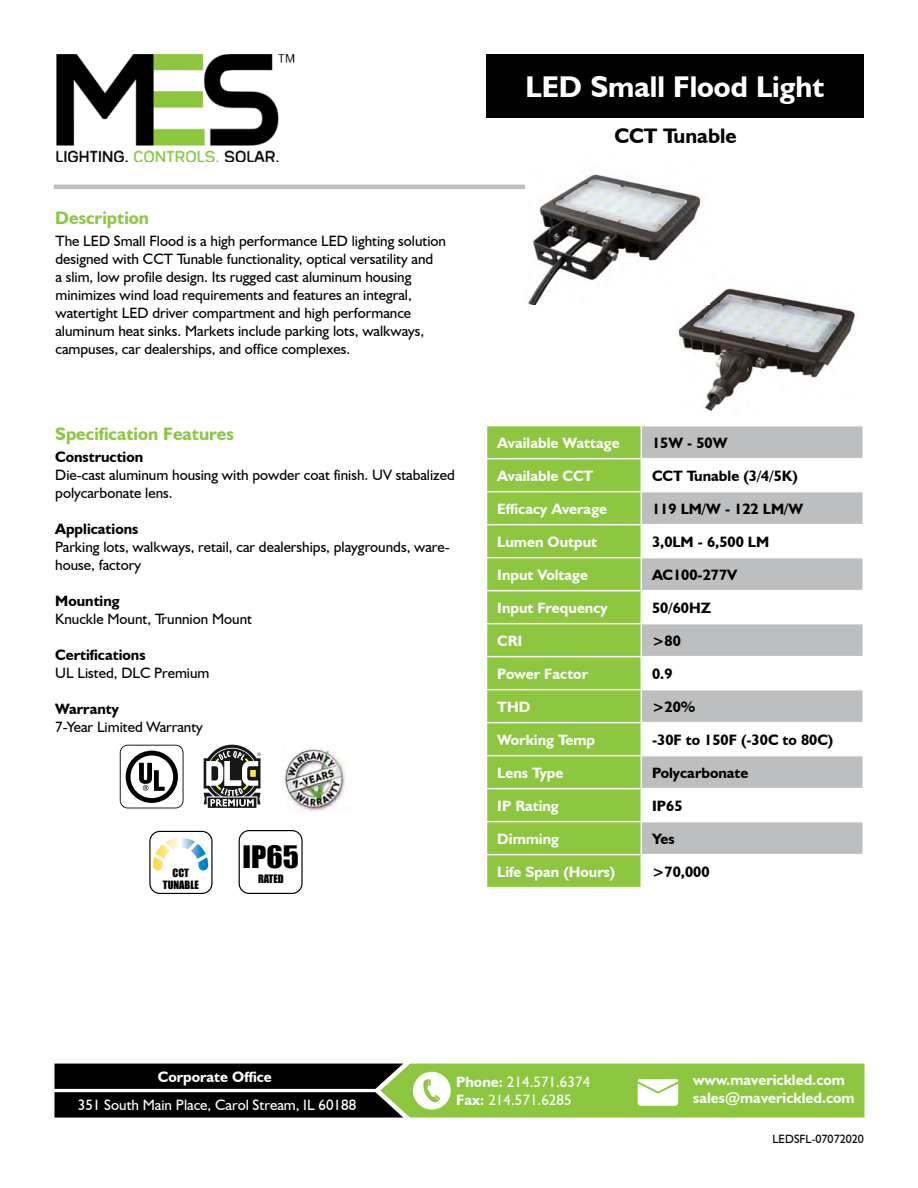
<style>
.page{position:relative;width:918px;height:1188px;background:#fff}
.page>*{position:absolute;margin:0;border:0;box-sizing:border-box;transform-origin:0 0}
.t1{font:700 30px "Humanist 521 BT";color:#fff}
.t2{font:28.5px "Impact";color:#000;scale:1.06 1}
.t3{font:700 21px "Humanist 521 BT";color:#000}
.t4{font:700 18px "Humanist 521 BT";color:#8dc63f}
.t5{font:15px/18px "Humanist 521 BT";color:#000}
.t6{font:700 15px/18px "Humanist 521 BT";color:#fff}
.t7{font:700 15px "Humanist 521 BT";color:#000}
.t8{font:15px/18px "Humanist 521 BT";color:#fff}
.t9{font:12px "Humanist 521 BT";color:#000}
.t10{font:10.65px "Impact";color:#000}
.t11{font:10.5px/12.6px "Impact";color:#000;text-align:center}
.s1{font-weight:700}
</style>
<div class="page">
<img style="left:56px;top:54px;width:239px;height:108px">
<svg style="left:54px;top:1064px;width:810px;height:54px;background:#617e38"></svg>
<hr style="left:54px;top:185px;width:503px;height:4px;background:#bcbec0">
<svg style="left:120px;top:745px;width:63px;height:63px"></svg>
<svg style="left:204px;top:745px;width:57px;height:63px"></svg>
<svg style="left:149px;top:831px;width:63px;height:63px"></svg>
<svg style="left:487px;top:426px;width:154px;height:461px;background:#8fc742"></svg>
<div style="left:642px;top:426px;width:220px;height:32px;background:#bcbec0"></div>
<svg style="left:642px;top:492px;width:220px;height:362px;fill:#bcbec0"></svg>
<hr style="left:486px;top:854px;width:155px;height:1px;background:#fff">
<hr style="left:486px;top:458px;width:155px;height:1px;background:#fff">
<hr style="left:486px;top:821px;width:155px;height:1px;background:#fff">
<hr style="left:641px;top:821px;width:223px;height:1px;background:#fff">
<hr style="left:487px;top:491px;width:154px;height:1px;background:#fff">
<hr style="left:486px;top:524px;width:155px;height:1px;background:#fff">
<hr style="left:641px;top:524px;width:223px;height:1px;background:#fff">
<hr style="left:486px;top:557px;width:155px;height:1px;background:#fff">
<hr style="left:641px;top:557px;width:223px;height:1px;background:#fff">
<hr style="left:486px;top:590px;width:155px;height:1px;background:#fff">
<hr style="left:641px;top:590px;width:223px;height:1px;background:#fff">
<hr style="left:486px;top:623px;width:155px;height:1px;background:#fff">
<hr style="left:641px;top:623px;width:223px;height:1px;background:#fff">
<hr style="left:486px;top:656px;width:155px;height:1px;background:#fff">
<hr style="left:641px;top:656px;width:223px;height:1px;background:#fff">
<hr style="left:486px;top:689px;width:155px;height:1px;background:#fff">
<hr style="left:641px;top:689px;width:223px;height:1px;background:#fff">
<hr style="left:486px;top:722px;width:155px;height:1px;background:#fff">
<hr style="left:641px;top:722px;width:223px;height:1px;background:#fff">
<hr style="left:486px;top:755px;width:155px;height:1px;background:#fff">
<hr style="left:641px;top:755px;width:223px;height:1px;background:#fff">
<hr style="left:486px;top:788px;width:155px;height:1px;background:#fff">
<hr style="left:641px;top:788px;width:223px;height:1px;background:#fff">
<svg style="left:239px;top:830px;width:64px;height:64px"></svg>
<img style="left:284px;top:749px;width:62px;height:63px">
<div style="left:486px;top:54px;width:378px;height:63px;background:#000"></div>
<img style="left:678px;top:288px;width:178px;height:123px">
<img style="left:525px;top:174px;width:185px;height:130px">
<h1 class="t1" style="left:526px;top:68px;width:300px">LED Small Flood Light</h1>
<p class="t4" style="left:55px;top:206px;width:95px">Description</p>
<p class="t5" style="left:56px;top:231px;width:392px">The LED Small Flood is a high performance LED lighting solution designed with CCT Tunable functionality, optical versatility and<br>a slim, low profile design. Its rugged cast aluminum housing minimizes wind load requirements and features an integral, watertight LED driver compartment and high performance aluminum heat sinks. Markets include parking lots, walkways, campuses, car dealerships, and office complexes.</p>
<p class="t4" style="left:55px;top:423px;width:180px">Specification Features</p>
<p class="t7" style="left:55px;top:447px;width:89px">Construction</p>
<p class="t5" style="left:55px;top:465px;width:401px">Die-cast aluminum housing with powder coat finish. UV stabalized polycarbonate lens.</p>
<p class="t7" style="left:55px;top:519px;width:85px">Applications</p>
<p class="t5" style="left:55px;top:537px;width:396px">Parking lots, walkways, retail, car dealerships, playgrounds, ware&shy;house, factory</p>
<p class="t7" style="left:55px;top:591px;width:66px">Mounting</p>
<p class="t5" style="left:55px;top:609px;width:198px">Knuckle Mount, Trunnion Mount</p>
<p class="t7" style="left:55px;top:645px;width:92px">Certifications</p>
<p class="t5" style="left:55px;top:663px;width:156px">UL Listed, DLC Premium</p>
<p class="t7" style="left:55px;top:699px;width:65px">Warranty</p>
<p class="t5" style="left:55px;top:717px;width:149px">7-Year Limited Warranty</p>
<p class="t11" style="left:163px;top:866px;width:37px">CCT<br>TUNABLE</p>
<h2 class="t2" style="left:243px;top:835px;width:55px">IP65</h2>
<p class="t10" style="left:258px;top:871px;width:27px">RATED</p>
<h3 class="t3" style="left:614px;top:123px;width:124px">CCT Tunable</h3>
<p class="t6" style="left:497px;top:433px;width:124px">Available Wattage</p>
<p class="t7" style="left:652px;top:433px;width:77px">15W - 50W</p>
<p class="t6" style="left:497px;top:466px;width:97px">Available CCT</p>
<p class="t7" style="left:652px;top:466px;width:147px">CCT Tunable (3/4/5K)</p>
<p class="t6" style="left:497px;top:499px;width:111px">Efficacy Average</p>
<p class="t7" style="left:652px;top:499px;width:153px">119 LM/W - 122 LM/W</p>
<p class="t6" style="left:497px;top:532px;width:101px">Lumen Output</p>
<p class="t7" style="left:652px;top:532px;width:119px">3,0LM - 6,500 LM</p>
<p class="t6" style="left:497px;top:565px;width:92px">Input Voltage</p>
<p class="t7" style="left:652px;top:565px;width:87px">AC100-277V</p>
<p class="t6" style="left:497px;top:598px;width:112px">Input Frequency</p>
<p class="t7" style="left:652px;top:598px;width:60px">50/60HZ</p>
<p class="t6" style="left:497px;top:631px;width:27px">CRI</p>
<p class="t7" style="left:652px;top:631px;width:30px">&gt;80</p>
<p class="t6" style="left:497px;top:664px;width:92px">Power Factor</p>
<p class="t7" style="left:652px;top:664px;width:22px">0.9</p>
<p class="t6" style="left:497px;top:697px;width:34px">THD</p>
<p class="t7" style="left:652px;top:697px;width:45px">&gt;20%</p>
<p class="t6" style="left:497px;top:730px;width:99px">Working Temp</p>
<p class="t7" style="left:652px;top:730px;width:183px">-30F to 150F (-30C to 80C)</p>
<p class="t6" style="left:497px;top:763px;width:68px">Lens Type</p>
<p class="t7" style="left:652px;top:763px;width:98px">Polycarbonate</p>
<p class="t6" style="left:497px;top:796px;width:63px">IP Rating</p>
<p class="t7" style="left:652px;top:796px;width:32px">IP65</p>
<p class="t6" style="left:497px;top:829px;width:63px">Dimming</p>
<p class="t7" style="left:652px;top:829px;width:24px">Yes</p>
<p class="t6" style="left:497px;top:862px;width:120px">Life Span (Hours)</p>
<p class="t7" style="left:652px;top:862px;width:59px">&gt;70,000</p>
<p class="t6" style="left:158px;top:1067px;width:116px">Corporate Office</p>
<p class="t8" style="left:78px;top:1095px;width:280px">351 South Main Place, Carol Stream, IL 60188</p>
<p class="t8" style="left:456px;top:1073px;width:136px"><span class="s1">Phone:</span> 214.571.6374<br><span class="s1">Fax:</span> 214.571.6285</p>
<p class="t6" style="left:693px;top:1071px;width:163px">www.maverickled.com sales@maverickled.com</p>
<p class="t9" style="left:773px;top:1132px;width:93px">LEDSFL-07072020</p>
</div>
